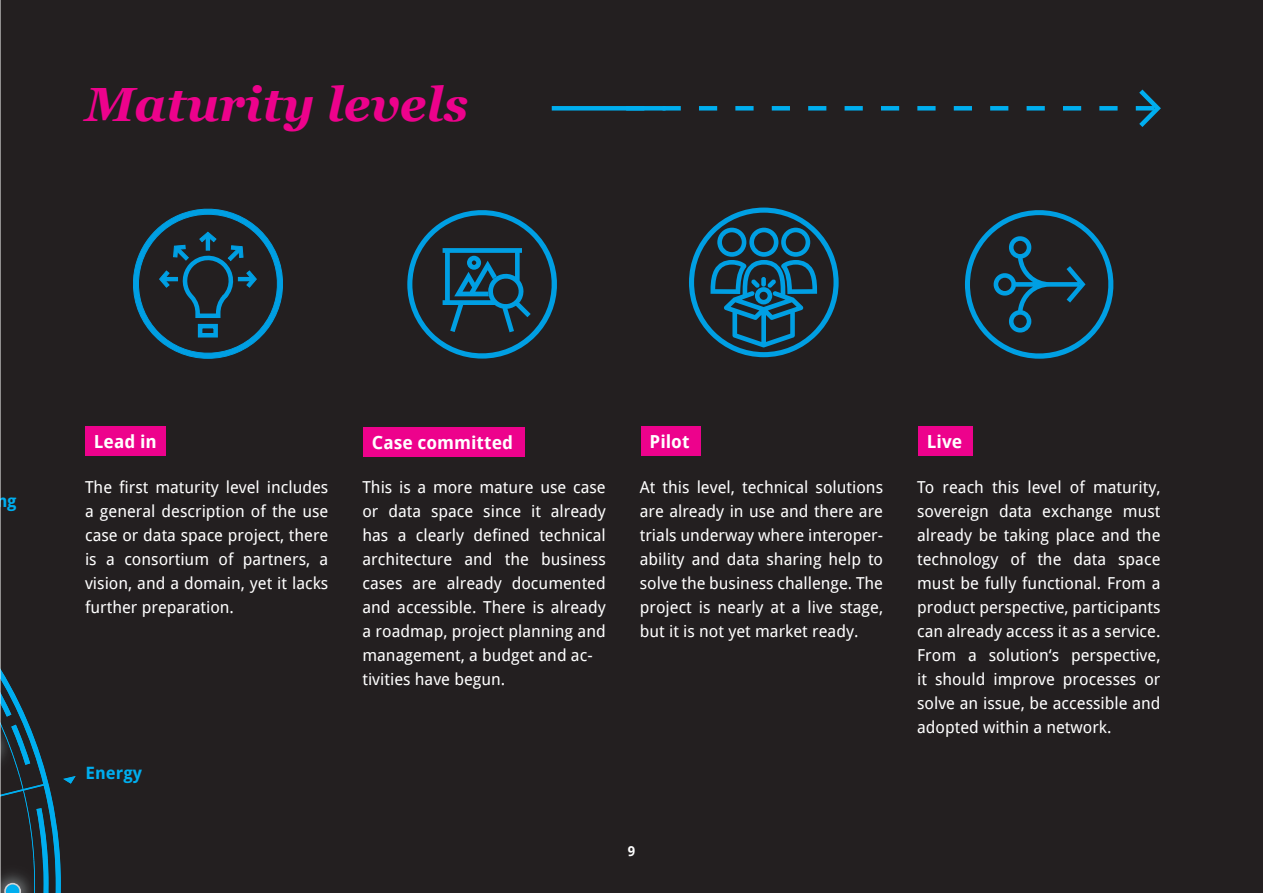
<style>
.page{position:relative;width:1263px;height:893px;background:#231f20}
.page>*{position:absolute;margin:0;border:0;box-sizing:border-box;transform-origin:0 0}
.Headline_H2{font:italic 700 48px "Georgia";color:#ed028c}
.Headline_H3_bold{font:700 18px "Droid Sans";color:#fff}
.t1{font:700 17.1px "Droid Sans";color:#00aeef}
.Fließtext{font:16.5px/24px "Droid Sans";color:#fff;text-align:justify}
.t2{font:700 13.5px "Droid Sans";color:#fff}
</style>
<div class="page">
<svg style="left:1px;top:670px;width:75px;height:223px"></svg>
<img style="left:36px;top:808px;width:11px;height:36px">
<img style="left:1px;top:777px;width:18px;height:2px">
<img style="left:1px;top:717px;width:18px;height:60px">
<img style="left:11px;top:725px;width:8px;height:22px">
<hr style="left:0;top:0;width:1px;height:893px;background:#fff">
<div style="left:552px;top:106px;width:113px;height:5px;background:#00aeef"></div>
<svg style="left:626px;top:89px;width:535px;height:38px"></svg>
<div style="left:85px;top:426px;width:81px;height:30px;background:#ed028c"></div>
<div style="left:363px;top:427px;width:162px;height:29px;background:#ed028c"></div>
<div style="left:641px;top:426px;width:60px;height:30px;background:#ed028c"></div>
<div style="left:918px;top:426px;width:54px;height:30px;background:#ed028c"></div>
<svg style="left:133px;top:209px;width:150px;height:150px"></svg>
<svg style="left:407px;top:210px;width:150px;height:149px"></svg>
<svg style="left:965px;top:210px;width:148px;height:149px"></svg>
<svg style="left:689px;top:208px;width:150px;height:149px"></svg>
<p class="Headline_H2" style="left:85px;top:69px;width:385px">Maturity levels</p>
<p class="t1" style="left:-4px;top:491px;width:22px">ng</p>
<p class="Headline_H3_bold" style="left:94px;top:429px;width:64px">Lead in</p>
<p class="Headline_H3_bold" style="left:372px;top:429px;width:143px">Case committed</p>
<p class="Headline_H3_bold" style="left:649px;top:429px;width:41px">Pilot</p>
<p class="Headline_H3_bold" style="left:927px;top:429px;width:37px">Live</p>
<p class="Fließtext" style="left:85px;top:475px;width:245px">The first maturity level includes a general description of the use case or data space project, there is a consortium of partners, a vision, and a domain, yet it lacks further preparation.</p>
<p class="Fließtext" style="left:362px;top:475px;width:245px">This is a more mature use case or data space since it already has a clearly defined technical architecture and the business cases are already documented and accessible. There is already a roadmap, project planning and management, a budget and ac-</p>
<p class="Fließtext" style="left:362px;top:667px;width:144px">tivities have begun.</p>
<p class="t1" style="left:86px;top:763px;width:58px">Energy</p>
<p class="Fließtext" style="left:640px;top:475px;width:245px">At this level, technical solutions are already in use and there are trials underway where interoper&shy;ability and data sharing help to solve the business challenge. The project is nearly at a live stage, but it is not yet market ready.</p>
<p class="Fließtext" style="left:917px;top:475px;width:245px">To reach this level of maturity, sovereign data exchange must already be taking place and the technology of the data space must be fully functional. From a product perspective, participants can already access it as a service.<br>From a solution‘s perspective, it should improve processes or solve an issue, be accessible and adopted within a network.</p>
<p class="t2" style="left:628px;top:841px;width:9px">9</p>
</div>
